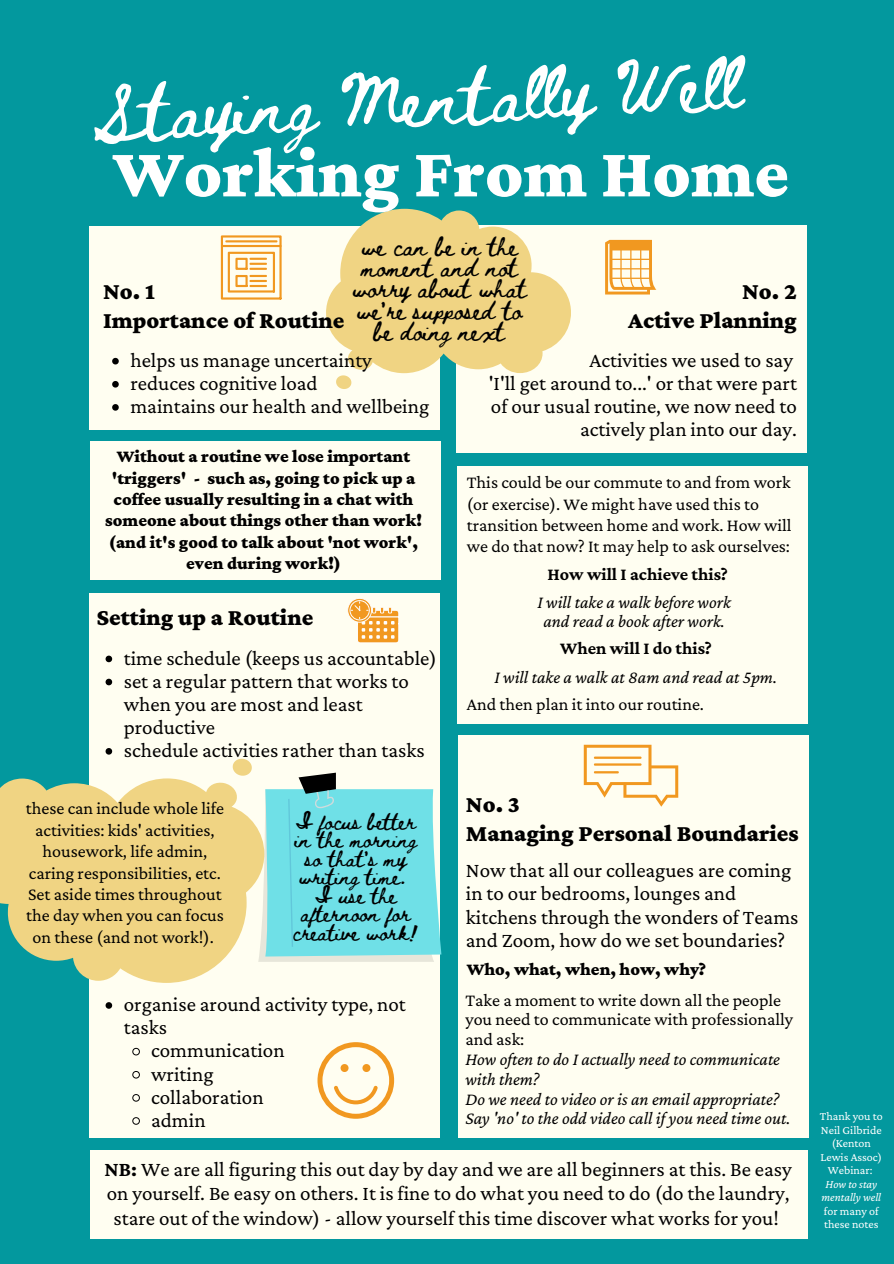
<style>
.page{position:relative;width:894px;height:1264px;background:#fff}
.page>*{position:absolute;margin:0;border:0;box-sizing:border-box;transform-origin:0 0}
.t1{font:900 72px "Crimson Pro";color:#fff}
.t2{font:54px "Beth Ellen";color:#fff}
.t3{font:900 24px/28.7px "Crimson Pro";color:#000}
.t4{font:21px/23.1px "Crimson Pro";color:#000}
.t5{font:18px/21.5px "Crimson Pro";color:#000}
.t6{font:italic 18px/19.8px "Crimson Pro";color:#000}
.t7{font:900 18px/21.5px "Crimson Pro";color:#000;text-align:center}
.t8{font:18px/21.5px "Beth Ellen";color:#000;text-align:center}
.t9{font:700 18px "Crimson Pro";color:#000}
.t10{font:15.6px/18.6px "Beth Ellen";color:#000;text-align:center}
.t11{font:12px/13.5px "Crimson Pro";color:#fff;text-align:center}
.t12{font:italic 12px/13.5px "Crimson Pro";color:#fff;text-align:center}
.s1{font-weight:700}
</style>
<div class="page">
<div style="left:0;top:0;width:893px;height:1263px;background:#03989e"></div>
<div style="left:89px;top:226px;width:351px;height:204px;background:#fffef1"></div>
<div style="left:455px;top:225px;width:351px;height:228px;background:#fffef1"></div>
<div style="left:90px;top:593px;width:350px;height:544px;background:#fffef1"></div>
<svg style="left:105px;top:655px;width:7px;height:7px"></svg>
<svg style="left:105px;top:678px;width:7px;height:7px"></svg>
<svg style="left:105px;top:748px;width:7px;height:6px"></svg>
<svg style="left:105px;top:1002px;width:7px;height:6px"></svg>
<svg style="left:132px;top:1047px;width:8px;height:8px"></svg>
<svg style="left:132px;top:1071px;width:8px;height:8px"></svg>
<svg style="left:132px;top:1094px;width:8px;height:8px"></svg>
<svg style="left:132px;top:1117px;width:8px;height:8px"></svg>
<div style="left:457px;top:735px;width:351px;height:402px;background:#fffef1"></div>
<svg style="left:583px;top:744px;width:95px;height:62px"></svg>
<hr style="left:593px;top:756px;width:48px;height:2px;background:#f19820">
<hr style="left:593px;top:763px;width:48px;height:2px;background:#f19820">
<hr style="left:593px;top:771px;width:26px;height:2px;background:#f19820">
<svg style="left:221px;top:235px;width:60px;height:64px"></svg>
<svg style="left:317px;top:1042px;width:77px;height:76px"></svg>
<svg style="left:326px;top:209px;width:244px;height:180px"></svg>
<svg style="left:348px;top:598px;width:51px;height:45px"></svg>
<svg style="left:605px;top:240px;width:51px;height:54px"></svg>
<svg style="left:0;top:778px;width:264px;height:204px;background:#dfd18a"></svg>
<svg style="left:231px;top:758px;width:210px;height:203px"></svg>
<svg style="left:112px;top:358px;width:7px;height:6px"></svg>
<svg style="left:112px;top:381px;width:7px;height:6px"></svg>
<svg style="left:112px;top:404px;width:7px;height:6px"></svg>
<div style="left:90px;top:441px;width:350px;height:139px;background:#fffef1"></div>
<div style="left:457px;top:466px;width:350px;height:258px;background:#fffef1"></div>
<div style="left:90px;top:1149px;width:717px;height:89px;background:#fffef1"></div>
<h2 class="t2" style="left:90px;top:91px;width:652px;rotate:-3deg">Staying Mentally Well</h2>
<h1 class="t1" style="left:113px;top:132px;width:677px">Working From Home</h1>
<p class="t3" style="left:103px;top:276px;width:243px">No. 1<br>Importance of Routine</p>
<p class="t8" style="left:352px;top:237px;width:176px">we can be in the moment and not worry about what we're supposed to be doing next</p>
<p class="t3" style="left:628px;top:276px;width:170px;text-align:right">No. 2<br>Active Planning</p>
<p class="t4" style="left:130px;top:348px;width:300px">helps us manage uncertainty reduces cognitive load<br>maintains our health and wellbeing</p>
<p class="t7" style="left:105px;top:445px;width:318px">Without a routine we lose important 'triggers' - such as, going to pick up a coffee usually resulting in a chat with someone about things other than work! (and it's good to talk about 'not work', even during work!)</p>
<p class="t3" style="left:96px;top:603px;width:218px">Setting up a Routine</p>
<p class="t4" style="left:124px;top:646px;width:314px">time schedule (keeps us accountable) set a regular pattern that works to when you are most and least productive<br>schedule activities rather than tasks</p>
<p class="t5" style="left:26px;top:797px;width:200px;text-align:center">these can include whole life activities: kids' activities, housework, life admin, caring responsibilities, etc.<br>Set aside times throughout the day when you can focus on these (and not work!).</p>
<p class="t10" style="left:293px;top:813px;width:127px">I focus better in the morning so that's my writing time.<br>I use the afternoon for creative work!</p>
<p class="t4" style="left:124px;top:992px;width:283px">organise around activity type, not</p>
<p class="t4" style="left:124px;top:1015px;width:45px">tasks</p>
<p class="t4" style="left:151px;top:1038px;width:135px">communication</p>
<p class="t4" style="left:151px;top:1061px;width:64px">writing</p>
<p class="t4" style="left:151px;top:1084px;width:114px">collaboration</p>
<p class="t4" style="left:151px;top:1107px;width:56px">admin</p>
<p class="t4" style="left:488px;top:348px;width:309px;text-align:right">Activities we used to say<br>'I'll get around to...' or that were part of our usual routine, we now need to actively plan into our day.</p>
<p class="t5" style="left:466px;top:471px;width:326px">This could be our commute to and from work (or exercise). We might have used this to transition between home and work. How will we do that now? It may help to ask ourselves:</p>
<p class="t9" style="left:547px;top:564px;width:182px">How will I achieve this?</p>
<p class="t6" style="left:537px;top:591px;width:195px;line-height:19.2px;text-align:center">I will take a walk before work and read a book after work.</p>
<p class="t9" style="left:560px;top:637px;width:153px">When will I do this?</p>
<p class="t6" style="left:494px;top:667px;width:284px">I will take a walk at 8am and read at 5pm.</p>
<p class="t5" style="left:466px;top:693px;width:239px">And then plan it into our routine.</p>
<p class="t3" style="left:466px;top:789px;width:334px">No. 3<br>Managing Personal Boundaries</p>
<p class="t4" style="left:466px;top:858px;width:334px">Now that all our colleagues are coming in to our bedrooms, lounges and kitchens through the wonders of Teams and Zoom, how do we set boundaries?</p>
<p class="t7" style="left:466px;top:958px;width:241px">Who, what, when, how, why?</p>
<p class="t5" style="left:465px;top:989px;width:329px;line-height:19.8px">Take a moment to write down all the people you need to communicate with professionally and ask:</p>
<p class="t6" style="left:465px;top:1048px;width:327px">How often to do I actually need to communicate with them?<br>Do we need to video or is an email appropriate?<br>Say 'no' to the odd video call if you need time out.</p>
<p class="t4" style="left:104px;top:1156px;width:688px;line-height:24.8px;text-align:center"><span class="s1">NB:</span> We are all figuring this out day by day and we are all beginners at this. Be easy on yourself. Be easy on others. It is fine to do what you need to do (do the laundry, stare out of the window) - allow yourself this time discover what works for you!</p>
<p class="t11" style="left:819px;top:1109px;width:64px">Thank you to<br>Neil Gilbride (Kenton<br>Lewis Assoc)<br>Webinar:</p>
<p class="t12" style="left:821px;top:1176px;width:61px">How to stay mentally well</p>
<p class="t11" style="left:823px;top:1203px;width:56px;text-align:left">for many of these notes</p>
</div>
